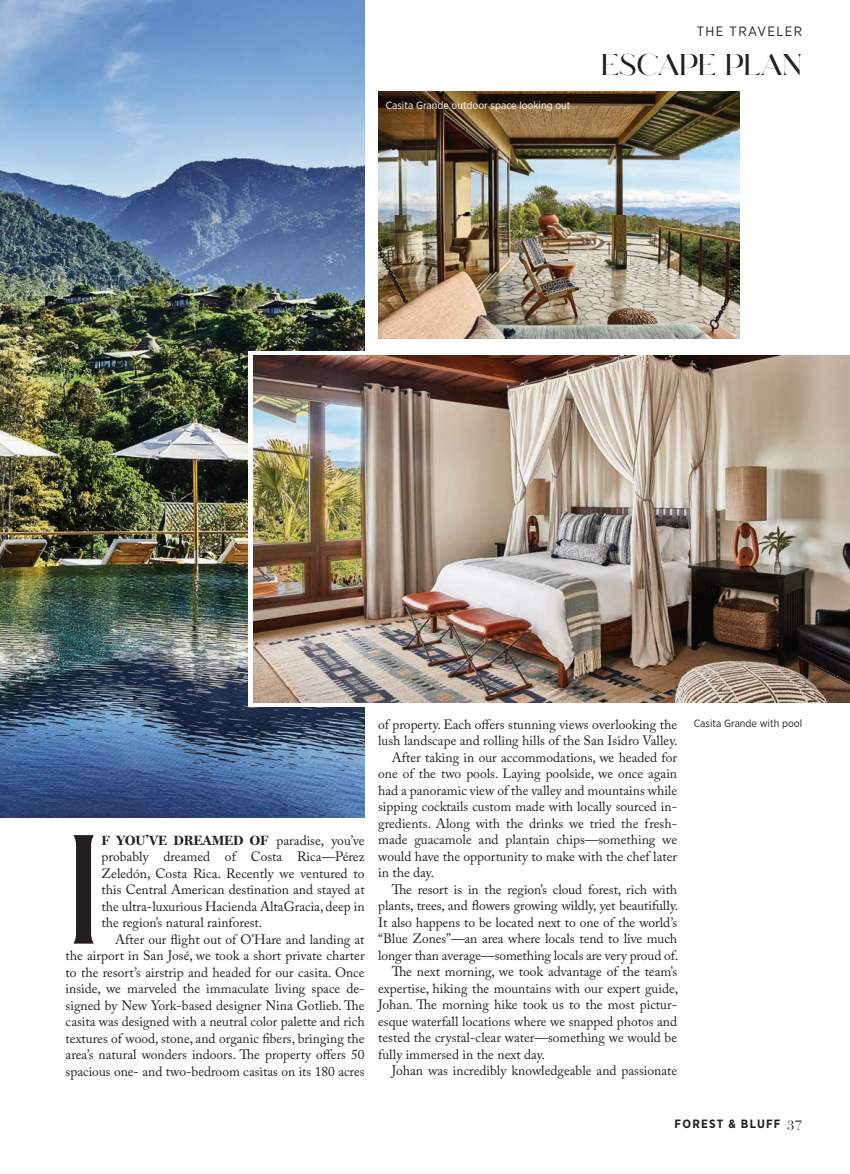
<style>
.page{position:relative;width:850px;height:1174px;background:#fff}
.page>*{position:absolute;margin:0;border:0;box-sizing:border-box;transform-origin:0 0}
.t1{font:154.95px "Quainton";color:#231f20}
.t2{font:30px "Quainton";color:#231f20}
.t3{font:13.5px/16.5px "Adobe Caslon Pro";color:#231f20;text-align:justify}
.t4{font:700 13.5px "Miller Display";color:#231f20}
.t5{font:13.5px "Gotham Narrow";letter-spacing:.1em;color:#231f20}
.t6{font:700 12px "Gotham Narrow";letter-spacing:.1em;color:#231f20}
.t7{font:10.5px "Gotham Narrow";color:#fff}
.t8{font:10.5px "Gotham Narrow";color:#231f20}
.s1{font-family:"Adobe Caslon Pro";font-weight:400}
.s2{font-family:"Bauer Bodoni";font-weight:400;font-size:13.5px}
</style>
<div class="page">
<img style="left:0;top:0;width:364px;height:817px">
<div style="left:248px;top:351px;width:130px;height:355px;background:#fff"></div>
<img style="left:253px;top:355px;width:596px;height:347px">
<img style="left:378px;top:91px;width:361px;height:248px">
<p class="t7" style="left:385px;top:98px;width:186px">Casita Grande outdoor space looking out</p>
<p class="t5" style="left:696px;top:23px;width:107px">THE TRAVELER</p>
<h2 class="t2" style="left:601px;top:47px;width:202px">ESCAPE PLAN</h2>
<h1 class="t1" style="left:66px;top:800px;width:37px">I</h1>
<p class="t4" style="left:102px;top:831px;width:264px">F YOU’VE DREAMED OF <span class="s1">paradise, you’ve</span></p>
<p class="t3" style="left:102px;top:847px;width:264px">probably dreamed of Costa Rica—Pérez Zeledón, Costa Rica. Recently we ventured to this Central American destination and stayed at the ultra-luxurious Hacienda AltaGracia, deep in the region’s natural rainforest.</p>
<p class="t3" style="left:66px;top:930px;width:300px;text-indent:49px">After our flight out of O’Hare and landing at the airport in San José, we took a short private charter to the resort’s airstrip and headed for our casita. Once inside, we marveled the immaculate living space de&shy;signed by New York-based designer Nina Gotlieb. The casita was designed with a neutral color palette and rich textures of wood, stone, and organic fibers, bringing the area’s natural wonders indoors. The property offers 50 spacious one- and two-bedroom casitas on its 180 acres</p>
<p class="t3" style="left:378px;top:715px;width:300px">of property. Each offers stunning views overlooking the</p>
<p class="t3" style="left:378px;top:732px;width:301px">lush landscape and rolling hills of the San Isidro Valley.</p>
<p class="t3" style="left:391px;top:748px;width:287px">After taking in our accommodations, we headed for</p>
<p class="t3" style="left:378px;top:765px;width:300px">one of the two pools. Laying poolside, we once again</p>
<p class="t3" style="left:378px;top:781px;width:300px">had a panoramic view of the valley and mountains while</p>
<p class="t3" style="left:378px;top:798px;width:300px">sipping cocktails custom made with locally sourced in-</p>
<p class="t3" style="left:378px;top:814px;width:300px">gredients. Along with the drinks we tried the fresh-</p>
<p class="t3" style="left:378px;top:831px;width:300px">made guacamole and plantain chips—something we</p>
<p class="t3" style="left:378px;top:847px;width:300px">would have the opportunity to make with the chef later</p>
<p class="t3" style="left:378px;top:864px;width:57px">in the day.</p>
<p class="t3" style="left:391px;top:880px;width:287px">The resort is in the region’s cloud forest, rich with</p>
<p class="t3" style="left:378px;top:897px;width:301px">plants, trees, and flowers growing wildly, yet beautifully.</p>
<p class="t3" style="left:378px;top:913px;width:300px">It also happens to be located next to one of the world’s</p>
<p class="t3" style="left:378px;top:930px;width:300px">“Blue Zones”—an area where locals tend to live much</p>
<p class="t3" style="left:378px;top:946px;width:301px">longer than average—something locals are very proud of.</p>
<p class="t3" style="left:391px;top:963px;width:287px">The next morning, we took advantage of the team’s</p>
<p class="t3" style="left:378px;top:979px;width:301px">expertise, hiking the mountains with our expert guide,</p>
<p class="t3" style="left:378px;top:995px;width:300px">Johan. The morning hike took us to the most pictur-</p>
<p class="t3" style="left:378px;top:1012px;width:300px">esque waterfall locations where we snapped photos and</p>
<p class="t3" style="left:378px;top:1028px;width:300px">tested the crystal-clear water—something we would be</p>
<p class="t3" style="left:378px;top:1045px;width:168px">fully immersed in the next day.</p>
<p class="t3" style="left:391px;top:1061px;width:287px">Johan was incredibly knowledgeable and passionate</p>
<p class="t8" style="left:693px;top:716px;width:110px">Casita Grande with pool</p>
<p class="t6" style="left:674px;top:1116px;width:129px">FOREST &amp; BLUFF <span class="s2">37</span></p>
</div>
